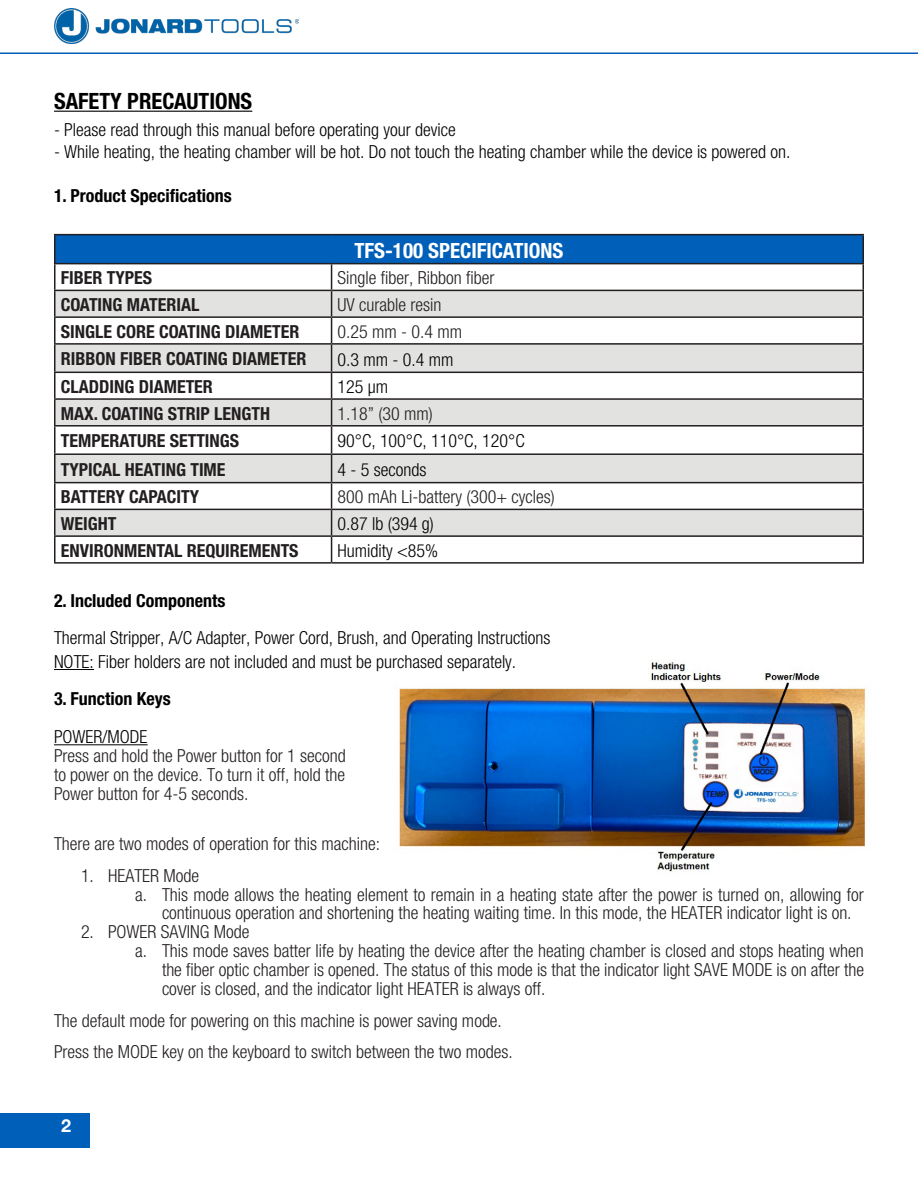
<style>
.page{position:relative;width:918px;height:1188px;background:#fff}
.page>*{position:absolute;margin:0;border:0;box-sizing:border-box;transform-origin:0 0}
.t1{font:700 condensed 22.5px "Helvetica Neue";color:#000}
.t2{font:700 condensed 21px "Helvetica Neue";color:#fff}
.t3{font:300 condensed 18px/19px "Helvetica Neue";color:#231f20}
.t4{font:300 condensed 18px "Helvetica Neue";color:#000}
.t5{font:700 condensed 18px "Helvetica Neue";color:#231f20}
.t6{font:700 condensed 18px "Helvetica Neue";color:#000}
.t7{font:700 18px "Helvetica Neue";color:#fff}
</style>
<div class="page">
<hr style="left:0;top:52px;width:918px;height:2px;background:#005fb9">
<img style="left:55px;top:9px;width:243px;height:35px">
<div style="left:0;top:1113px;width:90px;height:35px;background:#005fb9"></div>
<img style="left:399px;top:662px;width:467px;height:210px">
<hr style="left:54px;top:111px;width:198px;height:1px;background:#000">
<hr style="left:54px;top:669px;width:40px;height:1px;background:#000">
<hr style="left:54px;top:744px;width:94px;height:1px;background:#000">
<div style="left:55px;top:235px;width:808px;height:29px;background:#005fb9"></div>
<svg style="left:56px;top:291px;width:806px;height:244px;fill:#e2e2e1"></svg>
<hr style="left:54px;top:234px;width:278px;height:1px;background:#231f20">
<hr style="left:54px;top:235px;width:2px;height:28px;background:#231f20">
<hr style="left:332px;top:234px;width:532px;height:1px;background:#231f20">
<hr style="left:862px;top:235px;width:2px;height:28px;background:#231f20">
<hr style="left:54px;top:263px;width:278px;height:1px;background:#231f20">
<hr style="left:54px;top:264px;width:2px;height:26px;background:#231f20">
<hr style="left:332px;top:263px;width:532px;height:1px;background:#231f20">
<hr style="left:862px;top:264px;width:2px;height:26px;background:#231f20">
<hr style="left:54px;top:290px;width:278px;height:1px;background:#231f20">
<hr style="left:54px;top:291px;width:2px;height:25px;background:#231f20">
<hr style="left:332px;top:290px;width:532px;height:1px;background:#231f20">
<hr style="left:862px;top:291px;width:2px;height:25px;background:#231f20">
<hr style="left:54px;top:316px;width:278px;height:2px;background:#231f20">
<hr style="left:54px;top:318px;width:2px;height:25px;background:#231f20">
<hr style="left:332px;top:316px;width:532px;height:2px;background:#231f20">
<hr style="left:862px;top:318px;width:2px;height:25px;background:#231f20">
<hr style="left:54px;top:343px;width:278px;height:2px;background:#231f20">
<hr style="left:54px;top:345px;width:2px;height:27px;background:#231f20">
<hr style="left:332px;top:343px;width:532px;height:2px;background:#231f20">
<hr style="left:862px;top:345px;width:2px;height:27px;background:#231f20">
<hr style="left:54px;top:372px;width:278px;height:1px;background:#231f20">
<hr style="left:54px;top:373px;width:2px;height:25px;background:#231f20">
<hr style="left:332px;top:372px;width:532px;height:1px;background:#231f20">
<hr style="left:862px;top:373px;width:2px;height:25px;background:#231f20">
<hr style="left:54px;top:398px;width:278px;height:2px;background:#231f20">
<hr style="left:54px;top:400px;width:2px;height:25px;background:#231f20">
<hr style="left:332px;top:398px;width:532px;height:2px;background:#231f20">
<hr style="left:862px;top:400px;width:2px;height:25px;background:#231f20">
<hr style="left:54px;top:425px;width:278px;height:2px;background:#231f20">
<hr style="left:54px;top:427px;width:2px;height:26px;background:#231f20">
<hr style="left:332px;top:425px;width:532px;height:2px;background:#231f20">
<hr style="left:862px;top:427px;width:2px;height:26px;background:#231f20">
<hr style="left:54px;top:453px;width:278px;height:2px;background:#231f20">
<hr style="left:54px;top:455px;width:2px;height:27px;background:#231f20">
<hr style="left:332px;top:453px;width:532px;height:2px;background:#231f20">
<hr style="left:862px;top:455px;width:2px;height:27px;background:#231f20">
<hr style="left:54px;top:482px;width:278px;height:1px;background:#231f20">
<hr style="left:54px;top:483px;width:2px;height:26px;background:#231f20">
<hr style="left:332px;top:482px;width:532px;height:1px;background:#231f20">
<hr style="left:862px;top:483px;width:2px;height:26px;background:#231f20">
<hr style="left:54px;top:509px;width:278px;height:1px;background:#231f20">
<hr style="left:54px;top:510px;width:2px;height:25px;background:#231f20">
<hr style="left:332px;top:509px;width:532px;height:1px;background:#231f20">
<hr style="left:862px;top:510px;width:2px;height:25px;background:#231f20">
<hr style="left:54px;top:535px;width:278px;height:2px;background:#231f20">
<hr style="left:54px;top:537px;width:2px;height:25px;background:#231f20">
<hr style="left:332px;top:535px;width:532px;height:2px;background:#231f20">
<svg style="left:331px;top:264px;width:1px;height:298px"></svg>
<hr style="left:862px;top:537px;width:2px;height:25px;background:#231f20">
<hr style="left:54px;top:562px;width:278px;height:2px;background:#231f20">
<hr style="left:332px;top:562px;width:532px;height:2px;background:#231f20">
<p class="t1" style="left:54px;top:87px;width:200px">SAFETY PRECAUTIONS</p>
<p class="t4" style="left:54px;top:119px;width:403px">- Please read through this manual before operating your device</p>
<p class="t4" style="left:54px;top:141px;width:738px">- While heating, the heating chamber will be hot. Do not touch the heating chamber while the device is powered on.</p>
<p class="t6" style="left:54px;top:185px;width:179px">1. Product Specifications</p>
<p class="t2" style="left:354px;top:237px;width:211px">TFS-100 SPECIFICATIONS</p>
<p class="t5" style="left:61px;top:267px;width:93px">FIBER TYPES</p>
<p class="t3" style="left:338px;top:268px;width:158px">Single fiber, Ribbon fiber</p>
<p class="t5" style="left:61px;top:294px;width:140px">COATING MATERIAL</p>
<p class="t3" style="left:338px;top:295px;width:105px">UV curable resin</p>
<p class="t5" style="left:61px;top:321px;width:240px">SINGLE CORE COATING DIAMETER</p>
<p class="t3" style="left:338px;top:322px;width:126px">0.25 mm - 0.4 mm</p>
<p class="t5" style="left:61px;top:348px;width:247px">RIBBON FIBER COATING DIAMETER</p>
<p class="t4" style="left:338px;top:350px;width:117px">0.3 mm - 0.4 mm</p>
<p class="t5" style="left:61px;top:376px;width:154px">CLADDING DIAMETER</p>
<p class="t4" style="left:338px;top:376px;width:52px">125 µm</p>
<p class="t5" style="left:61px;top:402px;width:211px">MAX. COATING STRIP LENGTH</p>
<p class="t3" style="left:338px;top:404px;width:97px">1.18” (30 mm)</p>
<p class="t5" style="left:61px;top:430px;width:180px">TEMPERATURE SETTINGS</p>
<p class="t4" style="left:338px;top:431px;width:189px">90°C, 100°C, 110°C, 120°C</p>
<p class="t5" style="left:61px;top:458px;width:166px">TYPICAL HEATING TIME</p>
<p class="t4" style="left:338px;top:459px;width:90px">4 - 5 seconds</p>
<p class="t5" style="left:61px;top:486px;width:140px">BATTERY CAPACITY</p>
<p class="t3" style="left:338px;top:487px;width:219px">800 mAh Li-battery (300+ cycles)</p>
<p class="t5" style="left:61px;top:513px;width:57px">WEIGHT</p>
<p class="t4" style="left:338px;top:513px;width:98px">0.87 lb (394 g)</p>
<p class="t5" style="left:61px;top:539px;width:239px">ENVIRONMENTAL REQUIREMENTS</p>
<p class="t4" style="left:338px;top:540px;width:102px">Humidity &lt;85%</p>
<p class="t6" style="left:54px;top:590px;width:173px">2. Included Components</p>
<p class="t4" style="left:54px;top:627px;width:498px">Thermal Stripper, A/C Adapter, Power Cord, Brush, and Operating Instructions</p>
<p class="t4" style="left:54px;top:651px;width:464px">NOTE: Fiber holders are not included and must be purchased separately.</p>
<p class="t6" style="left:54px;top:688px;width:118px">3. Function Keys</p>
<p class="t4" style="left:54px;top:726px;width:95px">POWER/MODE</p>
<p class="t3" style="left:54px;top:746px;width:293px">Press and hold the Power button for 1 second</p>
<p class="t3" style="left:54px;top:765px;width:293px">to power on the device. To turn it off, hold the</p>
<p class="t3" style="left:54px;top:784px;width:196px">Power button for 4-5 seconds.</p>
<p class="t3" style="left:54px;top:834px;width:328px">There are two modes of operation for this machine:</p>
<p class="t3" style="left:81px;top:866px;width:120px">1. HEATER Mode</p>
<p class="t3" style="left:162px;top:885px;width:703px;text-indent:-27px">a. This mode allows the heating element to remain in a heating state after the power is turned on, allowing for continuous operation and shortening the heating waiting time. In this mode, the HEATER indicator light is on.</p>
<p class="t3" style="left:81px;top:922px;width:170px">2. POWER SAVING Mode</p>
<p class="t3" style="left:162px;top:941px;width:704px;text-align:justify;text-indent:-27px">a. This mode saves batter life by heating the device after the heating chamber is closed and stops heating when the fiber optic chamber is opened. The status of this mode is that the indicator light SAVE MODE is on after the cover is closed, and the indicator light HEATER is always off.</p>
<p class="t3" style="left:54px;top:1011px;width:449px">The default mode for powering on this machine is power saving mode.</p>
<p class="t3" style="left:54px;top:1042px;width:460px">Press the MODE key on the keyboard to switch between the two modes.</p>
<p class="t7" style="left:61px;top:1114px;width:12px">2</p>
</div>
